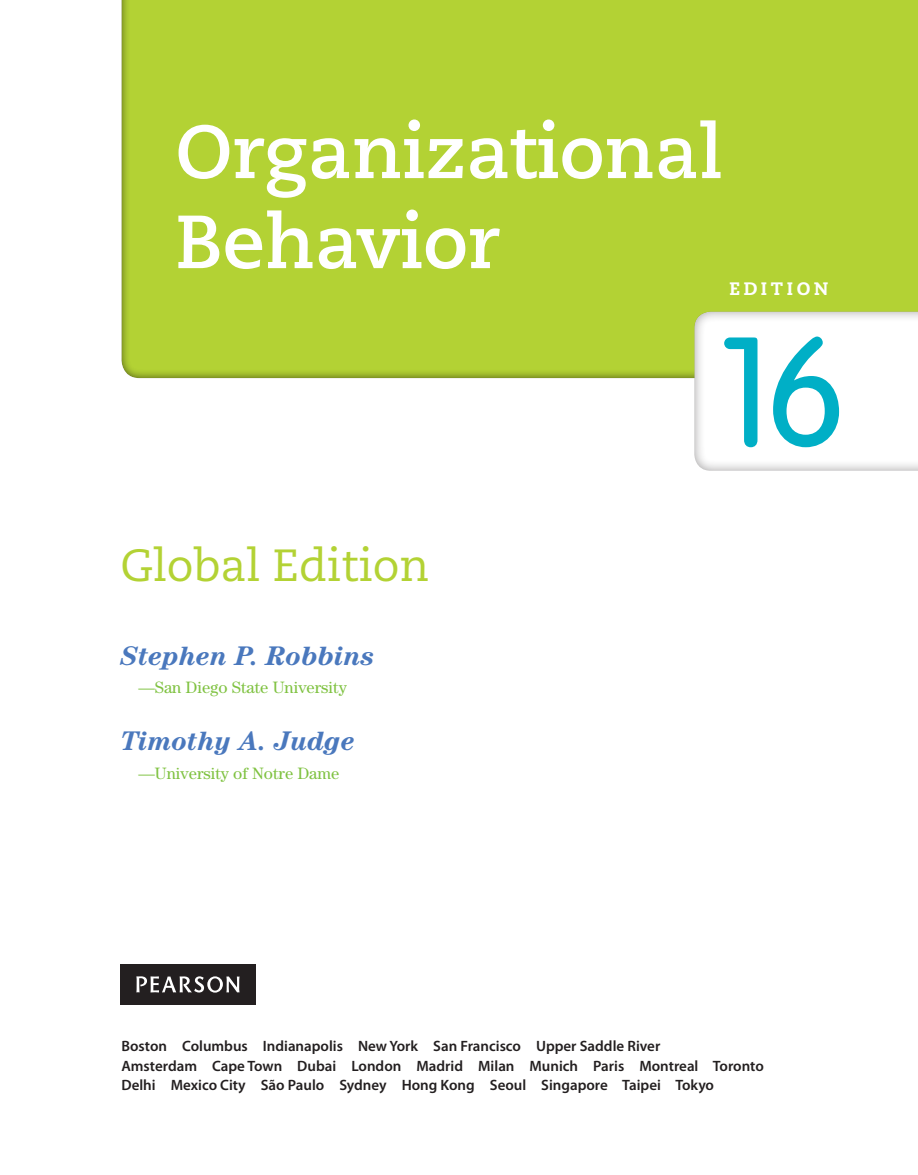
<style>
.page{position:relative;width:918px;height:1175px;background:#fff}
.page>*{position:absolute;margin:0;border:0;box-sizing:border-box;transform-origin:0 0}
.t1{font:300 152.85px "VAG Rounded Std";color:#00afc6}
.t2{font:700 75px/90px "Caecilia LT Std";color:#fff}
.t3{font:45px "Caecilia LT Std";color:#b3d234}
.t4{font:italic 700 27px "Century Std";color:#4a78bd}
.t5{font:800 18px "Caecilia LT Std";letter-spacing:.2em;color:#fff}
.t6{font:16.5px "Century Std";color:#7fc241}
.t7{font:600 15px/19.5px "Myriad Pro";color:#231f20}
</style>
<div class="page">
<div style="left:118px;top:0;width:800px;height:379px;background:#b3d234"></div>
<div style="left:691px;top:311px;width:227px;height:161px;background:#231f20;opacity:.5"></div>
<div style="left:120px;top:964px;width:135px;height:40px;background:#231f20"></div>
<svg style="left:136px;top:976px;width:104px;height:16px"></svg>
<p class="t2" style="left:175px;top:108px;width:548px">Organizational<br>Behavior</p>
<p class="t5" style="left:729px;top:277px;width:100px">EDITION</p>
<p class="t3" style="left:120px;top:539px;width:311px">Global Edition</p>
<p class="t4" style="left:120px;top:639px;width:256px">Stephen P. Robbins</p>
<p class="t6" style="left:138px;top:678px;width:210px">—San Diego State University</p>
<p class="t4" style="left:120px;top:725px;width:237px">Timothy A. Judge</p>
<p class="t6" style="left:138px;top:763px;width:203px">—University of Notre Dame</p>
<p class="t1" style="left:719px;top:305px;width:130px">16</p>
<p class="t7" style="left:121px;top:1036px;width:644px">Boston Columbus Indianapolis New York San Francisco Upper Saddle River<br>Amsterdam Cape Town Dubai London Madrid Milan Munich Paris Montreal Toronto<br>Delhi Mexico City São Paulo Sydney Hong Kong Seoul Singapore Taipei Tokyo</p>
</div>
